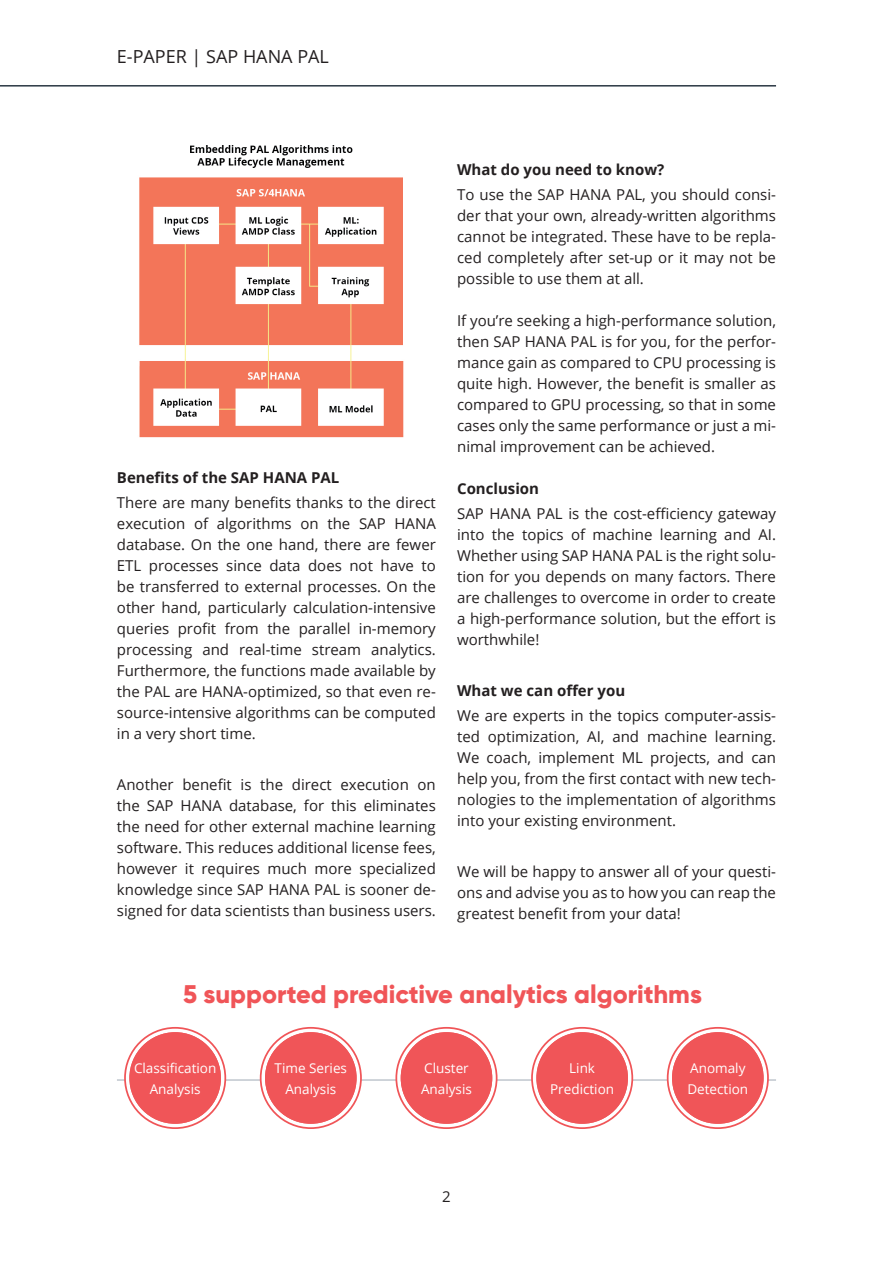
<style>
.page{position:relative;width:893px;height:1263px;background:#fff}
.page>*{position:absolute;margin:0;border:0;box-sizing:border-box;transform-origin:0 0}
.t1{font:800 25.5px "Gilroy";color:#f05558}
.t2{font:18px "Open Sans";color:#231f20}
.t3{font:15px/21px "Open Sans";color:#231f20;text-align:justify}
.t4{font:700 15px "Open Sans";color:#231f20}
.t5{font:13.5px/21px "Open Sans";color:#fff;text-align:center}
</style>
<div class="page">
<hr style="left:0;top:85px;width:776px;height:2px;background:#2b3743">
<img style="left:139px;top:145px;width:265px;height:292px">
<hr style="left:117px;top:1079px;width:659px;height:2px;background:#c0c6ce">
<div style="left:125px;top:1028px;width:100px;height:100px;border:9px solid #fff;border-radius:50%"></div>
<div style="left:129px;top:1032px;width:92px;height:92px;background:#f05558;border-radius:50%"></div>
<div style="left:124px;top:1027px;width:102px;height:102px;border:2px solid #f05558;border-radius:50%"></div>
<div style="left:129px;top:1032px;width:92px;height:92px;border:5px solid #f05558;border-radius:50%"></div>
<div style="left:261px;top:1028px;width:100px;height:100px;border:9px solid #fff;border-radius:50%"></div>
<div style="left:265px;top:1032px;width:92px;height:92px;background:#f05558;border-radius:50%"></div>
<div style="left:260px;top:1027px;width:102px;height:102px;border:2px solid #f05558;border-radius:50%"></div>
<div style="left:265px;top:1032px;width:92px;height:92px;border:5px solid #f05558;border-radius:50%"></div>
<div style="left:396px;top:1028px;width:101px;height:100px;border:9px solid #fff;border-radius:50%"></div>
<div style="left:401px;top:1032px;width:91px;height:92px;background:#f05558;border-radius:50%"></div>
<div style="left:395px;top:1027px;width:102px;height:102px;border:2px solid #f05558;border-radius:50%"></div>
<div style="left:401px;top:1032px;width:91px;height:92px;border:5px solid #f05558;border-radius:50%"></div>
<div style="left:532px;top:1028px;width:100px;height:100px;border:9px solid #fff;border-radius:50%"></div>
<div style="left:536px;top:1032px;width:92px;height:92px;background:#f05558;border-radius:50%"></div>
<div style="left:531px;top:1027px;width:102px;height:102px;border:2px solid #f05558;border-radius:50%"></div>
<div style="left:536px;top:1032px;width:92px;height:92px;border:5px solid #f05558;border-radius:50%"></div>
<div style="left:667px;top:1028px;width:101px;height:100px;border:9px solid #fff;border-radius:50%"></div>
<div style="left:672px;top:1032px;width:92px;height:92px;background:#f05558;border-radius:50%"></div>
<div style="left:667px;top:1027px;width:102px;height:102px;border:2px solid #f05558;border-radius:50%"></div>
<div style="left:672px;top:1032px;width:92px;height:92px;border:5px solid #f05558;border-radius:50%"></div>
<p class="t2" style="left:117px;top:44px;width:213px">E-PAPER | SAP HANA PAL</p>
<p class="t4" style="left:117px;top:467px;width:224px">Benefits of the SAP HANA PAL</p>
<p class="t3" style="left:117px;top:492px;width:320px">There are many benefits thanks to the direct execution of algorithms on the SAP HANA database. On the one hand, there are fewer ETL processes since data does not have to be transferred to external processes. On the other hand, particularly calculation-intensive queries profit from the parallel in-memory processing and real-time stream analytics.<br>Furthermore, the functions made available by the PAL are HANA-optimized, so that even re&shy;source-intensive algorithms can be computed in a very short time.</p>
<p class="t3" style="left:117px;top:773px;width:320px">Another benefit is the direct execution on the SAP HANA database, for this eliminates the need for other external machine learning software. This reduces additional license fees, however it requires much more specialized knowledge since SAP HANA PAL is sooner de&shy;signed for data scientists than business users.</p>
<p class="t4" style="left:457px;top:159px;width:209px">What do you need to know?</p>
<p class="t3" style="left:457px;top:184px;width:320px">To use the SAP HANA PAL, you should consi&shy;der that your own, already-written algorithms cannot be integrated. These have to be repla&shy;ced completely after set-up or it may not be possible to use them at all.</p>
<p class="t3" style="left:457px;top:310px;width:320px">If you’re seeking a high-performance solution, then SAP HANA PAL is for you, for the perfor&shy;mance gain as compared to CPU processing is quite high. However, the benefit is smaller as compared to GPU processing, so that in some cases only the same performance or just a mi&shy;nimal improvement can be achieved.</p>
<p class="t4" style="left:457px;top:478px;width:84px">Conclusion</p>
<p class="t3" style="left:457px;top:503px;width:320px">SAP HANA PAL is the cost-efficiency gateway into the topics of machine learning and AI.<br>Whether using SAP HANA PAL is the right solu&shy;tion for you depends on many factors. There are challenges to overcome in order to create a high-performance solution, but the effort is worthwhile!</p>
<p class="t4" style="left:457px;top:680px;width:170px">What we can offer you</p>
<p class="t3" style="left:457px;top:705px;width:320px">We are experts in the topics computer-assis&shy;ted optimization, AI, and machine learning.<br>We coach, implement ML projects, and can help you, from the first contact with new tech&shy;nologies to the implementation of algorithms into your existing environment.</p>
<p class="t3" style="left:457px;top:860px;width:320px">We will be happy to answer all of your questi&shy;ons and advise you as to how you can reap the greatest benefit from your data!</p>
<h1 class="t1" style="left:183px;top:978px;width:520px">5 supported predictive analytics algorithms</h1>
<p class="t5" style="left:134px;top:1057px;width:84px">Classification<br>Analysis</p>
<p class="t5" style="left:275px;top:1057px;width:74px">Time Series<br>Analysis</p>
<p class="t5" style="left:421px;top:1057px;width:52px;text-align:left">Cluster<br>Analysis</p>
<p class="t5" style="left:550px;top:1057px;width:65px">Link<br>Prediction</p>
<p class="t5" style="left:687px;top:1057px;width:62px;text-align:left">Anomaly<br>Detection</p>
<p class="t3" style="left:442px;top:1186px;width:10px">2</p>
</div>
